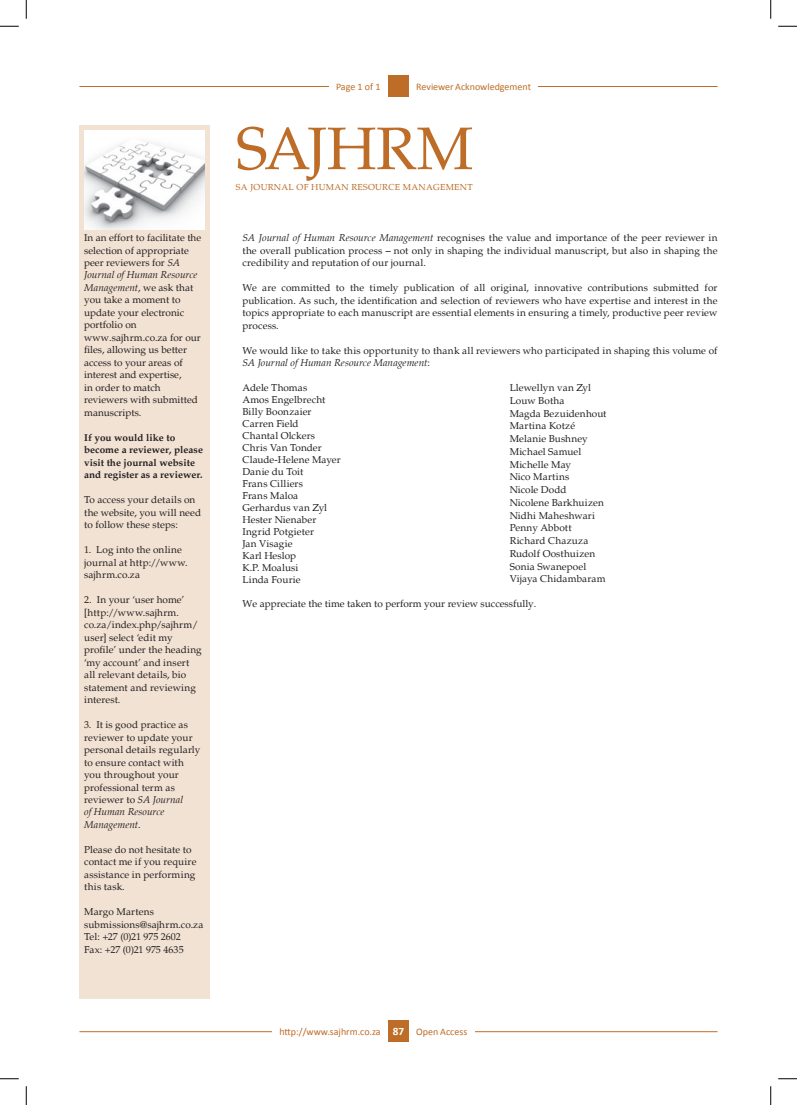
<style>
.page{position:relative;width:797px;height:1105px;background:#fff}
.page>*{position:absolute;margin:0;border:0;box-sizing:border-box;transform-origin:0 0}
.Running_footer_right{font:60px "Palatino";letter-spacing:-.01em;color:#bd6d28}
.t1{font:700 11.25px "Calibri";color:#fffffa}
.References{font:10px/12.5px "Palatino";letter-spacing:.01em;color:#231f20}
.Text_body_indent{font:10px/12.4px "Palatino";color:#231f20}
.References-2{font:700 10px/12.5px "Palatino";color:#231f20}
.t2{font:10px "Calibri";color:#bd6d28}
.t3{font:10px "Calibri";color:#bf6a27}
.Page_number_left{font:8.75px "Palatino";letter-spacing:.03em;color:#bd6d28}
.s1{font-style:italic}
</style>
<div class="page">
<hr style="left:79px;top:86px;width:638px;height:1px;background:#bd6d28">
<hr style="left:79px;top:1031px;width:638px;height:1px;background:#bd6d28">
<div style="left:388px;top:1020px;width:21px;height:22px;background:#bd6d28"></div>
<div style="left:388px;top:76px;width:21px;height:21px;background:#bd6d28"></div>
<div style="left:409px;top:76px;width:129px;height:21px;background:#fff"></div>
<div style="left:409px;top:1021px;width:65px;height:21px;background:#fff"></div>
<div style="left:272px;top:1020px;width:116px;height:22px;background:#fff"></div>
<div style="left:79px;top:126px;width:130px;height:873px;background:#f2e2d4"></div>
<div style="left:329px;top:76px;width:59px;height:21px;background:#fff"></div>
<img style="left:84px;top:130px;width:120px;height:99px">
<svg style="left:0;top:25px;width:19px;height:2px"></svg>
<svg style="left:778px;top:25px;width:19px;height:2px"></svg>
<svg style="left:0;top:1078px;width:19px;height:1px"></svg>
<svg style="left:778px;top:1078px;width:19px;height:1px"></svg>
<svg style="left:25px;top:0;width:2px;height:19px"></svg>
<svg style="left:25px;top:1086px;width:2px;height:19px"></svg>
<svg style="left:770px;top:0;width:1px;height:19px"></svg>
<svg style="left:770px;top:1086px;width:1px;height:19px"></svg>
<p class="Text_body_indent" style="left:84px;top:232px;width:119px">In an effort to facilitate the selection of appropriate peer reviewers for <span class="s1">SA<br>Journal of Human Resource<br>Management</span>, we ask that you take a moment to update your electronic portfolio on</p>
<p class="Text_body_indent" style="left:84px;top:331px;width:118px">www.sajhrm.co.za for our files, allowing us better access to your areas of interest and expertise,<br>in order to match reviewers with submitted manuscripts.</p>
<p class="References-2" style="left:84px;top:431px;width:120px">If you would like to become a reviewer, please visit the journal website and register as a reviewer.</p>
<p class="References" style="left:84px;top:494px;width:119px">To access your details on the website, you will need to follow these steps:</p>
<p class="References" style="left:84px;top:544px;width:105px">1. Log into the online journal at http://www. sajhrm.co.za</p>
<p class="References" style="left:84px;top:594px;width:119px">2. In your ‘user home’ [http://www.sajhrm. co.za/index.php/sajhrm/ user] select ‘edit my profile’ under the heading ‘my account’ and insert all relevant details, bio statement and reviewing interest.</p>
<p class="References" style="left:84px;top:719px;width:118px">3. It is good practice as reviewer to update your personal details regularly to ensure contact with you throughout your professional term as reviewer to <span class="s1">SA Journal<br>of Human Resource<br>Management</span>.</p>
<p class="References" style="left:84px;top:843px;width:114px">Please do not hesitate to contact me if you require assistance in performing this task.</p>
<p class="References" style="left:84px;top:906px;width:71px">Margo Martens</p>
<p class="References" style="left:84px;top:918px;width:121px">submissions@sajhrm.co.za</p>
<p class="References" style="left:84px;top:931px;width:98px">Tel: +27 (0)21 975 2602</p>
<p class="References" style="left:84px;top:943px;width:101px">Fax: +27 (0)21 975 4635</p>
<p class="t2" style="left:336px;top:80px;width:46px">Page 1 of 1</p>
<p class="t2" style="left:416px;top:80px;width:116px">Reviewer Acknowledgement</p>
<p class="Running_footer_right" style="left:236px;top:114px;width:239px">SAJHRM</p>
<p class="Page_number_left" style="left:236px;top:182px;width:238px">SA JOURNAL OF HUMAN RESOURCE MANAGEMENT</p>
<p class="References" style="left:242px;top:232px;width:476px;text-align:justify"><span class="s1">SA Journal of Human Resource Management</span> recognises the value and importance of the peer reviewer in the overall publication process – not only in shaping the individual manuscript, but also in shaping the credibility and reputation of our journal.</p>
<p class="References" style="left:242px;top:282px;width:476px;text-align:justify">We are committed to the timely publication of all original, innovative contributions submitted for publication. As such, the identification and selection of reviewers who have expertise and interest in the topics appropriate to each manuscript are essential elements in ensuring a timely, productive peer review process.</p>
<p class="References" style="left:242px;top:344px;width:476px">We would like to take this opportunity to thank all reviewers who participated in shaping this volume of<br><span class="s1">SA Journal of Human Resource Management</span>:</p>
<p class="References" style="left:242px;top:381px;width:66px">Adele Thomas</p>
<p class="References" style="left:242px;top:393px;width:84px">Amos Engelbrecht</p>
<p class="References" style="left:242px;top:405px;width:71px">Billy Boonzaier</p>
<p class="References" style="left:242px;top:417px;width:58px">Carren Field</p>
<p class="References" style="left:242px;top:429px;width:74px">Chantal Olckers</p>
<p class="References" style="left:242px;top:441px;width:81px">Chris Van Tonder</p>
<p class="References" style="left:242px;top:453px;width:100px">Claude-Helene Mayer</p>
<p class="References" style="left:242px;top:465px;width:62px">Danie du Toit</p>
<p class="References" style="left:242px;top:477px;width:62px">Frans Cilliers</p>
<p class="References" style="left:242px;top:489px;width:57px">Frans Maloa</p>
<p class="References" style="left:242px;top:501px;width:86px">Gerhardus van Zyl</p>
<p class="References" style="left:242px;top:513px;width:75px">Hester Nienaber</p>
<p class="References" style="left:242px;top:525px;width:73px">Ingrid Potgieter</p>
<p class="References" style="left:242px;top:537px;width:51px">Jan Visagie</p>
<p class="References" style="left:242px;top:549px;width:55px">Karl Heslop</p>
<p class="References" style="left:242px;top:561px;width:57px">K.P. Moalusi</p>
<p class="References" style="left:242px;top:573px;width:60px">Linda Fourie</p>
<p class="References" style="left:242px;top:598px;width:295px">We appreciate the time taken to perform your review successfully.</p>
<p class="References" style="left:509px;top:382px;width:83px">Llewellyn van Zyl</p>
<p class="References" style="left:509px;top:394px;width:56px">Louw Botha</p>
<p class="References" style="left:509px;top:407px;width:98px">Magda Bezuidenhout</p>
<p class="References" style="left:509px;top:420px;width:67px">Martina Kotzé</p>
<p class="References" style="left:509px;top:433px;width:80px">Melanie Bushney</p>
<p class="References" style="left:509px;top:445px;width:73px">Michael Samuel</p>
<p class="References" style="left:509px;top:458px;width:63px">Michelle May</p>
<p class="References" style="left:509px;top:471px;width:61px">Nico Martins</p>
<p class="References" style="left:509px;top:484px;width:58px">Nicole Dodd</p>
<p class="References" style="left:509px;top:496px;width:96px">Nicolene Barkhuizen</p>
<p class="References" style="left:509px;top:509px;width:87px">Nidhi Maheshwari</p>
<p class="References" style="left:509px;top:522px;width:64px">Penny Abbott</p>
<p class="References" style="left:509px;top:535px;width:80px">Richard Chazuza</p>
<p class="References" style="left:509px;top:547px;width:87px">Rudolf Oosthuizen</p>
<p class="References" style="left:509px;top:560px;width:78px">Sonia Swanepoel</p>
<p class="References" style="left:509px;top:573px;width:97px">Vijaya Chidambaram</p>
<p class="t3" style="left:279px;top:1025px;width:103px">http://www.sajhrm.co.za</p>
<p class="t1" style="left:393px;top:1024px;width:13px">87</p>
<p class="t2" style="left:416px;top:1025px;width:53px">Open Access</p>
</div>
